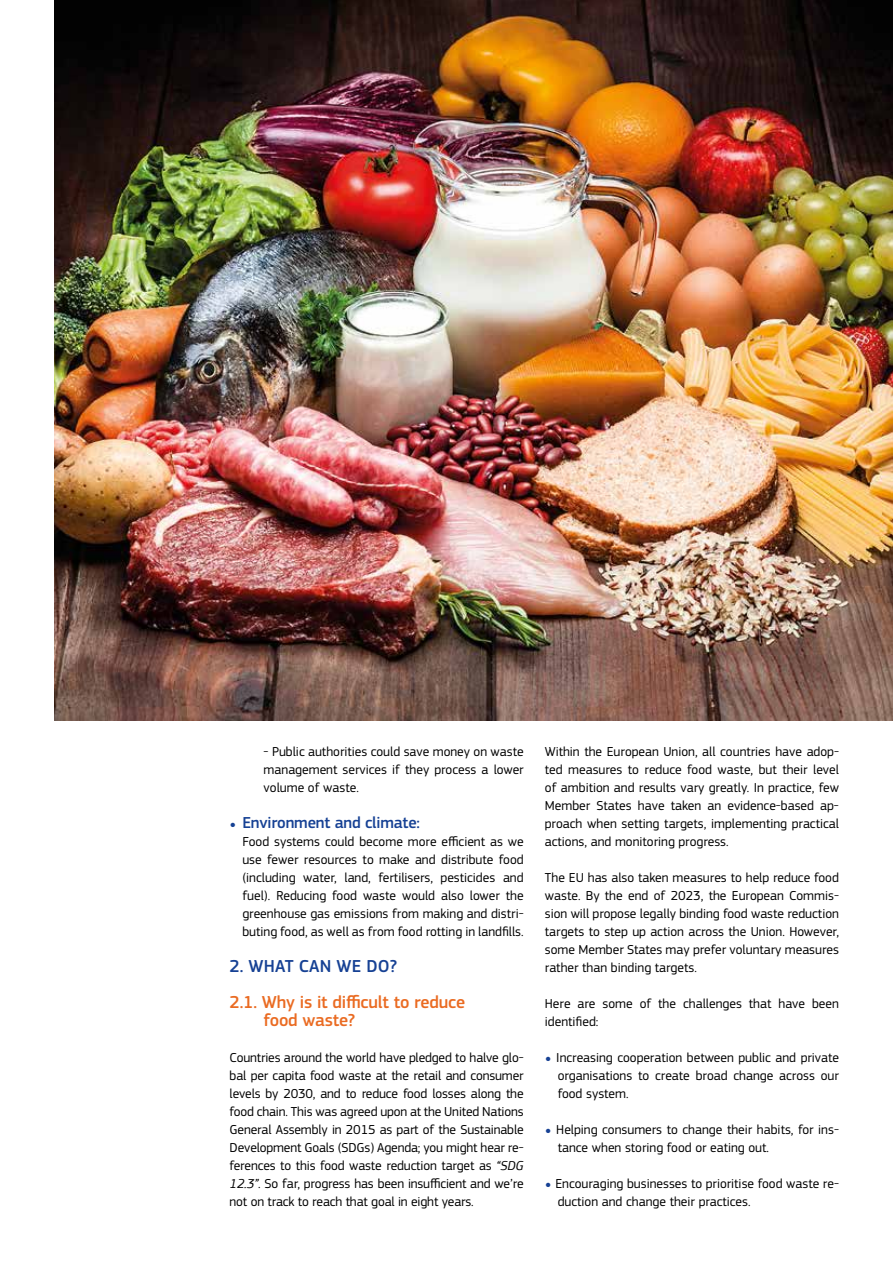
<style>
.page{position:relative;width:893px;height:1263px;background:#fff}
.page>*{position:absolute;margin:0;border:0;box-sizing:border-box;transform-origin:0 0}
.t1{font:500 18px/18px "EC Square Sans Pro";letter-spacing:-.01em;color:#ea6b22}
.t2{font:500 18px "EC Square Sans Pro";letter-spacing:.01em;color:#164194}
.t3{font:500 16.5px "EC Square Sans Pro";letter-spacing:-.01em;color:#164194}
.t4{font:13.5px/18px "EC Square Sans Pro";color:#000;text-align:justify}
.s1{font-weight:400;font-size:24px}
.s2{font-style:italic}
.s3{font-size:24px;color:#164194}
</style>
<div class="page">
<img style="left:54px;top:0;width:839px;height:720px">
<p class="t4" style="left:264px;top:743px;width:262px">- Public authorities could save money on waste management services if they process a lower volume of waste.</p>
<p class="t3" style="left:230px;top:813px;width:192px"><span class="s1">•</span> Environment and climate:</p>
<p class="t4" style="left:242px;top:833px;width:283px">Food systems could become more efficient as we use fewer resources to make and distribute food (including water, land, fertilisers, pesticides and fuel). Reducing food waste would also lower the greenhouse gas emissions from making and distri&shy;buting food, as well as from food rotting in landfills.</p>
<h1 class="t2" style="left:230px;top:956px;width:169px">2. WHAT CAN WE DO?</h1>
<h1 class="t1" style="left:264px;top:993px;width:203px;text-indent:-34px">2.1. Why is it difficult to reduce food waste?</h1>
<p class="t4" style="left:230px;top:1049px;width:296px">Countries around the world have pledged to halve glo&shy;bal per capita food waste at the retail and consumer levels by 2030, and to reduce food losses along the food chain. This was agreed upon at the United Nations General Assembly in 2015 as part of the Sustainable Development Goals (SDGs) Agenda; you might hear re&shy;ferences to this food waste reduction target as <span class="s2">“SDG 12.3”</span>. So far, progress has been insufficient and we’re not on track to reach that goal in eight years.</p>
<p class="t4" style="left:545px;top:743px;width:296px">Within the European Union, all countries have adop&shy;ted measures to reduce food waste, but their level of ambition and results vary greatly. In practice, few Member States have taken an evidence-based ap&shy;proach when setting targets, implementing practical actions, and monitoring progress.</p>
<p class="t4" style="left:545px;top:869px;width:296px">The EU has also taken measures to help reduce food waste. By the end of 2023, the European Commis&shy;sion will propose legally binding food waste reduction targets to step up action across the Union. However, some Member States may prefer voluntary measures rather than binding targets.</p>
<p class="t4" style="left:545px;top:995px;width:296px">Here are some of the challenges that have been identified:</p>
<p class="t4" style="left:558px;top:1049px;width:283px;text-indent:-13px"><span class="s3">•</span> Increasing cooperation between public and private organisations to create broad change across our food system.</p>
<p class="t4" style="left:558px;top:1121px;width:283px;text-indent:-13px"><span class="s3">•</span> Helping consumers to change their habits, for ins&shy;tance when storing food or eating out.</p>
<p class="t4" style="left:558px;top:1175px;width:283px;text-indent:-13px"><span class="s3">•</span> Encouraging businesses to prioritise food waste re&shy;duction and change their practices.</p>
</div>
